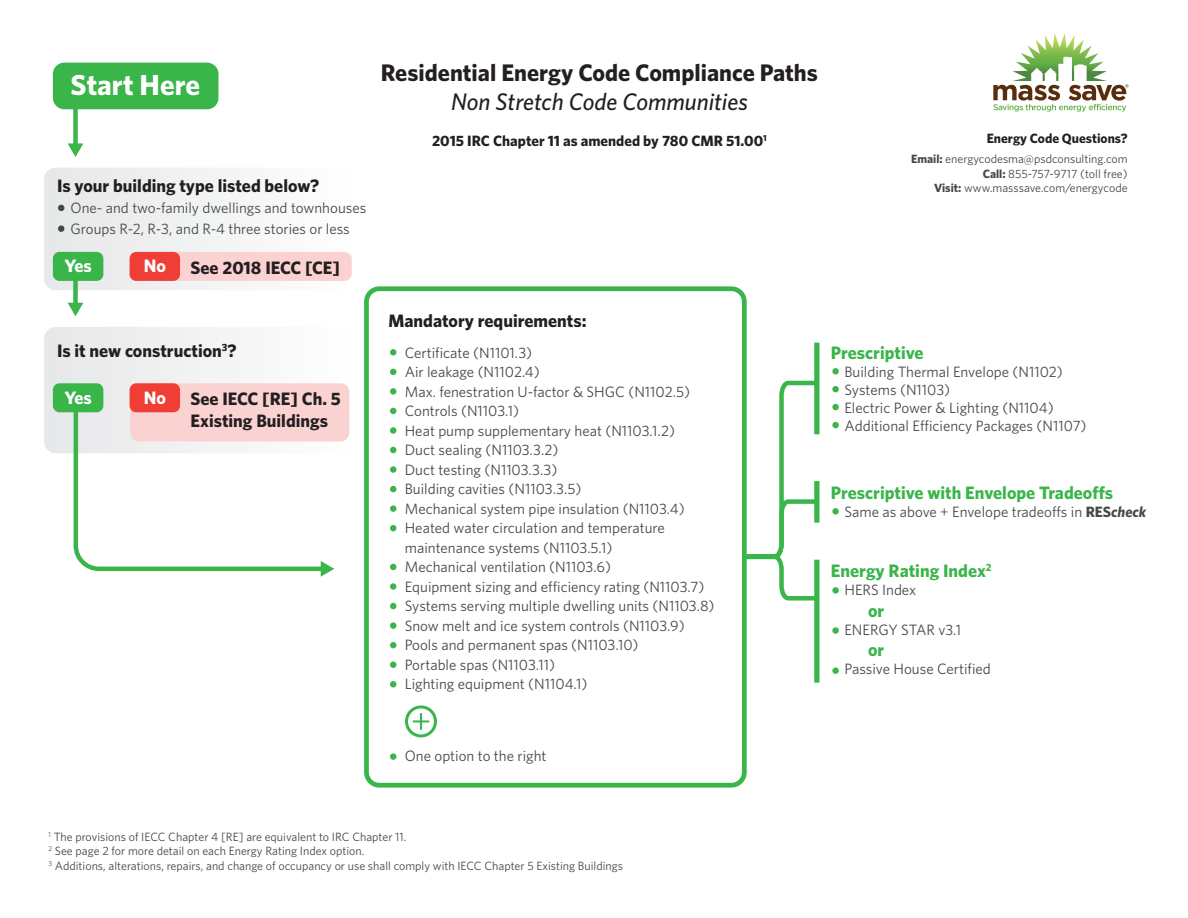
<style>
.page{position:relative;width:1188px;height:918px;background:#fff}
.page>*{position:absolute;margin:0;border:0;box-sizing:border-box;transform-origin:0 0}
.t1{font:700 28.95px "Whitney HTF";color:#fff}
.t2{font:700 24px "Whitney HTF";color:#231f20}
.t3{font:italic 500 24px "Whitney HTF";color:#231f20}
.t4{font:700 18px/21.6px "Whitney HTF";color:#231f20}
.t5{font:700 18px "Whitney HTF";color:#3ab54a}
.t6{font:700 18px "Whitney HTF";color:#fff}
.t7{font:15px/19.5px "Whitney HTF";color:#464747}
.t8{font:700 15px "Whitney HTF";color:#231f20}
.t9{font:700 13.5px "Whitney HTF";color:#231f20}
.t10{font:12px/14.4px "Whitney HTF";color:#464747}
.s1{font-weight:700}
.s2{font-weight:700;font-style:italic}
</style>
<div class="page">
<div style="left:53px;top:63px;width:166px;height:46px;background:#3ab54a;border-radius:11px"></div>
<div style="left:73px;top:105px;width:5px;height:41px;background:#3ab54a"></div>
<svg style="left:68px;top:143px;width:15px;height:14px"></svg>
<svg style="left:993px;top:33px;width:135px;height:79px"></svg>
<svg style="left:44px;top:168px;width:304px;height:122px"></svg>
<div style="left:58px;top:225px;width:6px;height:7px;background:#464747;border-radius:50%"></div>
<div style="left:155px;top:252px;width:197px;height:29px;background:#fbd2d2;border-radius:7px"></div>
<div style="left:130px;top:252px;width:50px;height:29px;background:#ee3e35;border-radius:7px"></div>
<div style="left:73px;top:265px;width:5px;height:40px;background:#3ab54a"></div>
<svg style="left:68px;top:303px;width:15px;height:13px"></svg>
<div style="left:53px;top:252px;width:50px;height:29px;background:#3ab54a;border-radius:7px"></div>
<svg style="left:44px;top:327px;width:306px;height:250px"></svg>
<div style="left:814px;top:560px;width:6px;height:123px;background:#3ab54a"></div>
<div style="left:832px;top:587px;width:7px;height:7px;background:#3ab54a;border-radius:50%"></div>
<svg style="left:832px;top:627px;width:7px;height:7px"></svg>
<div style="left:832px;top:667px;width:7px;height:7px;background:#3ab54a;border-radius:50%"></div>
<div style="left:814px;top:343px;width:6px;height:91px;background:#3ab54a"></div>
<div style="left:832px;top:368px;width:7px;height:7px;background:#3ab54a;border-radius:50%"></div>
<div style="left:832px;top:386px;width:7px;height:6px;background:#3ab54a;border-radius:50%"></div>
<div style="left:832px;top:404px;width:7px;height:6px;background:#3ab54a;border-radius:50%"></div>
<div style="left:832px;top:422px;width:7px;height:6px;background:#3ab54a;border-radius:50%"></div>
<div style="left:832px;top:508px;width:7px;height:7px;background:#3ab54a;border-radius:50%"></div>
<svg style="left:747px;top:378px;width:73px;height:225px"></svg>
<div style="left:364px;top:286px;width:383px;height:502px;border:5px solid #3ab54a;border-radius:13px"></div>
<div style="left:390px;top:349px;width:6px;height:7px;background:#3ab54a;border-radius:50%"></div>
<svg style="left:390px;top:369px;width:6px;height:6px"></svg>
<div style="left:390px;top:388px;width:6px;height:7px;background:#3ab54a;border-radius:50%"></div>
<svg style="left:390px;top:408px;width:6px;height:6px"></svg>
<div style="left:390px;top:427px;width:6px;height:7px;background:#3ab54a;border-radius:50%"></div>
<svg style="left:390px;top:447px;width:6px;height:6px"></svg>
<div style="left:390px;top:466px;width:6px;height:7px;background:#3ab54a;border-radius:50%"></div>
<svg style="left:390px;top:486px;width:6px;height:6px"></svg>
<div style="left:390px;top:505px;width:6px;height:7px;background:#3ab54a;border-radius:50%"></div>
<svg style="left:390px;top:525px;width:6px;height:6px"></svg>
<svg style="left:390px;top:642px;width:6px;height:6px"></svg>
<svg style="left:390px;top:564px;width:6px;height:6px"></svg>
<div style="left:390px;top:583px;width:6px;height:7px;background:#3ab54a;border-radius:50%"></div>
<svg style="left:390px;top:603px;width:6px;height:6px"></svg>
<div style="left:390px;top:622px;width:6px;height:7px;background:#3ab54a;border-radius:50%"></div>
<svg style="left:390px;top:681px;width:6px;height:6px"></svg>
<div style="left:390px;top:753px;width:6px;height:7px;background:#3ab54a;border-radius:50%"></div>
<svg style="left:390px;top:662px;width:6px;height:6px"></svg>
<svg style="left:406px;top:707px;width:29px;height:29px"></svg>
<div style="left:405px;top:705px;width:32px;height:32px;border:3px solid #3ab54a;border-radius:50%"></div>
<svg style="left:413px;top:713px;width:16px;height:17px"></svg>
<h1 class="t1" style="left:71px;top:68px;width:131px">Start Here</h1>
<p class="t4" style="left:57px;top:174px;width:264px">Is your building type listed below?</p>
<p class="t7" style="left:71px;top:197px;width:297px;line-height:21px">One- and two-family dwellings and townhouses<br>Groups R-2, R-3, and R-4 three stories or less</p>
<p class="t6" style="left:144px;top:255px;width:24px">No</p>
<p class="t4" style="left:191px;top:256px;width:151px">See 2018 IECC [CE]</p>
<p class="t6" style="left:64px;top:255px;width:29px">Yes</p>
<p class="t4" style="left:57px;top:340px;width:181px">Is it new construction<sup>3</sup>?</p>
<p class="t6" style="left:64px;top:386px;width:29px">Yes</p>
<p class="t6" style="left:144px;top:386px;width:24px">No</p>
<p class="t4" style="left:191px;top:388px;width:152px">See IECC [RE] Ch. 5<br>Existing Buildings</p>
<h2 class="t2" style="left:381px;top:58px;width:438px">Residential Energy Code Compliance Paths</h2>
<h2 class="t3" style="left:451px;top:87px;width:298px">Non Stretch Code Communities</h2>
<p class="t8" style="left:432px;top:132px;width:336px">2015 IRC Chapter 11 as amended by 780 CMR 51.00<sup>1</sup></p>
<p class="t9" style="left:987px;top:130px;width:142px">Energy Code Questions?</p>
<p class="t10" style="left:911px;top:152px;width:218px;text-align:right"><span class="s1">Email:</span> energycodesma@psdconsulting.com<br><span class="s1">Call:</span> 855-757-9717 (toll free)<br><span class="s1">Visit:</span> www.masssave.com/energycode</p>
<p class="t4" style="left:388px;top:310px;width:200px">Mandatory requirements:</p>
<p class="t7" style="left:405px;top:343px;width:311px">Certificate (N1101.3)<br>Air leakage (N1102.4)<br>Max. fenestration U-factor &amp; SHGC (N1102.5)<br>Controls (N1103.1)<br>Heat pump supplementary heat (N1103.1.2)<br>Duct sealing (N1103.3.2)<br>Duct testing (N1103.3.3)<br>Building cavities (N1103.3.5)<br>Mechanical system pipe insulation (N1103.4)<br>Heated water circulation and temperature maintenance systems (N1103.5.1)<br>Mechanical ventilation (N1103.6)<br>Equipment sizing and efficiency rating (N1103.7)<br>Systems serving multiple dwelling units (N1103.8)<br>Snow melt and ice system controls (N1103.9)<br>Pools and permanent spas (N1103.10)<br>Portable spas (N1103.11)<br>Lighting equipment (N1104.1)</p>
<p class="t5" style="left:831px;top:341px;width:94px">Prescriptive</p>
<p class="t7" style="left:844px;top:362px;width:244px;line-height:18px">Building Thermal Envelope (N1102)<br>Systems (N1103)<br>Electric Power &amp; Lighting (N1104)<br>Additional Efficiency Packages (N1107)</p>
<p class="t5" style="left:831px;top:481px;width:284px">Prescriptive with Envelope Tradeoffs</p>
<p class="t7" style="left:844px;top:501px;width:303px">Same as above + Envelope tradeoffs in <span class="s1">RES</span><span class="s2">check</span></p>
<p class="t5" style="left:831px;top:560px;width:162px">Energy Rating Index<sup>2</sup></p>
<p class="t7" style="left:844px;top:580px;width:73px">HERS Index</p>
<p class="t5" style="left:868px;top:600px;width:18px">or</p>
<p class="t7" style="left:844px;top:619px;width:118px">ENERGY STAR v3.1</p>
<p class="t5" style="left:868px;top:639px;width:18px">or</p>
<p class="t7" style="left:844px;top:659px;width:148px">Passive House Certified</p>
<p class="t7" style="left:405px;top:746px;width:143px">One option to the right</p>
<p class="t10" style="left:49px;top:829px;width:576px"><sup>1</sup> The provisions of IECC Chapter 4 [RE] are equivalent to IRC Chapter 11.<br><sup>2</sup> See page 2 for more detail on each Energy Rating Index option.<br><sup>3</sup> Additions, alterations, repairs, and change of occupancy or use shall comply with IECC Chapter 5 Existing Buildings</p>
</div>
